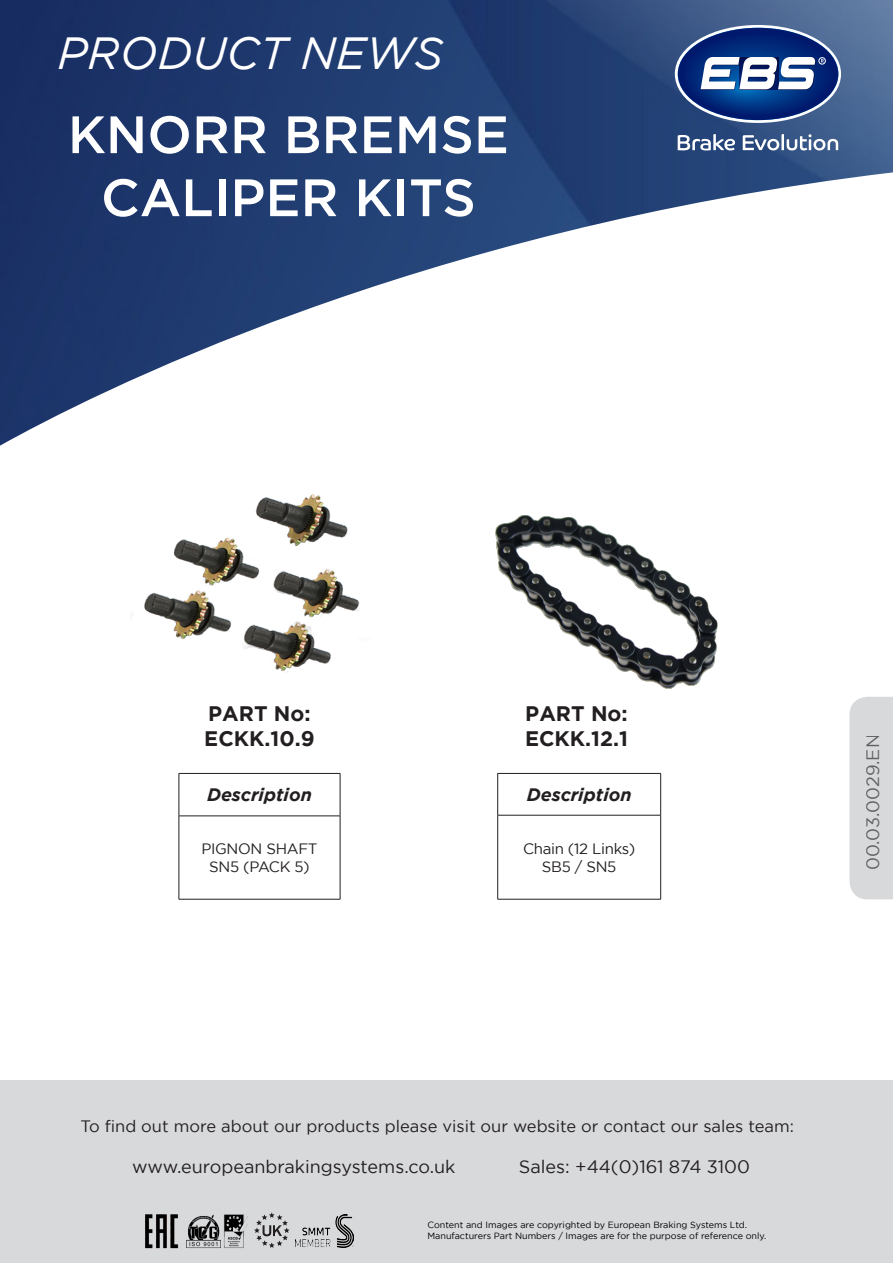
<style>
.page{position:relative;width:893px;height:1263px;background:#fff}
.page>*{position:absolute;margin:0;border:0;box-sizing:border-box;transform-origin:0 0}
.t1{font:500 52.5px "Gotham";color:#fff}
.t2{font:italic 45px "Gotham";color:#fff}
.t3{font:700 21px "Gotham";color:#231f20}
.t4{font:18px "Gotham";color:#231f20}
.t5{font:italic 700 18px "Gotham";color:#231f20}
.t6{font:18px "Gotham";color:#000}
.t7{font:16.5px "Gotham";color:#231f20}
.t8{font:15px/18px "Gotham";letter-spacing:-.02em;color:#231f20;text-align:center}
.t9{font:9px "Gotham";color:#000}
.s1{color:#fff}
</style>
<div class="page">
<div style="left:0;top:1080px;width:893px;height:183px;background:#d8d9db"></div>
<img style="left:0;top:0;width:893px;height:446px">
<svg style="left:678px;top:134px;width:57px;height:16px"></svg>
<svg style="left:743px;top:134px;width:95px;height:16px"></svg>
<svg style="left:675px;top:25px;width:166px;height:98px"></svg>
<div style="left:818px;top:57px;width:8px;height:7px;border:1px solid #fff;border-radius:50%"></div>
<img style="left:145px;top:1214px;width:34px;height:35px">
<svg style="left:254px;top:1212px;width:36px;height:36px"></svg>
<div style="left:849px;top:697px;width:44px;height:202px;background:#d8d9db"></div>
<hr style="left:179px;top:773px;width:161px;height:1px;background:#231f20">
<hr style="left:179px;top:774px;width:1px;height:42px;background:#231f20">
<hr style="left:340px;top:774px;width:1px;height:42px;background:#231f20">
<hr style="left:179px;top:816px;width:161px;height:1px;background:#231f20">
<hr style="left:179px;top:816px;width:1px;height:83px;background:#231f20">
<hr style="left:340px;top:816px;width:1px;height:83px;background:#231f20">
<hr style="left:179px;top:899px;width:161px;height:1px;background:#231f20">
<img style="left:186px;top:1214px;width:62px;height:34px">
<hr style="left:497px;top:773px;width:164px;height:1px;background:#231f20">
<hr style="left:497px;top:774px;width:1px;height:41px;background:#231f20">
<hr style="left:660px;top:774px;width:1px;height:41px;background:#231f20">
<hr style="left:497px;top:815px;width:164px;height:1px;background:#231f20">
<hr style="left:497px;top:815px;width:1px;height:84px;background:#231f20">
<hr style="left:660px;top:815px;width:1px;height:84px;background:#231f20">
<hr style="left:497px;top:899px;width:164px;height:1px;background:#231f20">
<img style="left:295px;top:1214px;width:59px;height:34px">
<img style="left:495px;top:515px;width:223px;height:174px">
<img style="left:144px;top:494px;width:216px;height:179px">
<p class="t2" style="left:58px;top:28px;width:387px">PRODUCT NEWS</p>
<p class="t1" style="left:68px;top:105px;width:443px">KNORR BREMSE</p>
<p class="t1" style="left:101px;top:168px;width:376px">CALIPER KITS</p>
<p class="t3" style="left:208px;top:701px;width:104px">PART No:</p>
<p class="t3" style="left:204px;top:726px;width:112px">ECKK.10.9</p>
<p class="t5" style="left:207px;top:784px;width:106px">Description</p>
<p class="t8" style="left:201px;top:839px;width:118px">PIGNON SHAFT<br>SN5 (PACK 5)</p>
<p class="t3" style="left:525px;top:701px;width:104px">PART No:</p>
<p class="t3" style="left:525px;top:726px;width:105px">ECKK.12.1</p>
<p class="t5" style="left:527px;top:784px;width:106px">Description</p>
<p class="t8" style="left:523px;top:839px;width:114px">Chain (12 Links)</p>
<p class="t8" style="left:542px;top:857px;width:76px">SB5 / SN5</p>
<h3 class="t6" style="left:863px;top:870px;width:137px;rotate:-90deg">00.03.0029.EN</h3>
<p class="t7" style="left:81px;top:1116px;width:715px">To find out more about our products please visit our website or contact our sales team:</p>
<p class="t4" style="left:132px;top:1157px;width:325px">www.europeanbrakingsystems.co.uk</p>
<p class="t4" style="left:519px;top:1157px;width:233px">Sales: +44(0)161 874 3100</p>
<p class="t9" style="left:427px;top:1220px;width:321px">Content and Images are copyrighted by European Braking Systems Ltd.</p>
<p class="t9" style="left:427px;top:1231px;width:342px">Manufacturers Part Numbers / Images are for the purpose of reference only.<span class="s1">.</span></p>
</div>
